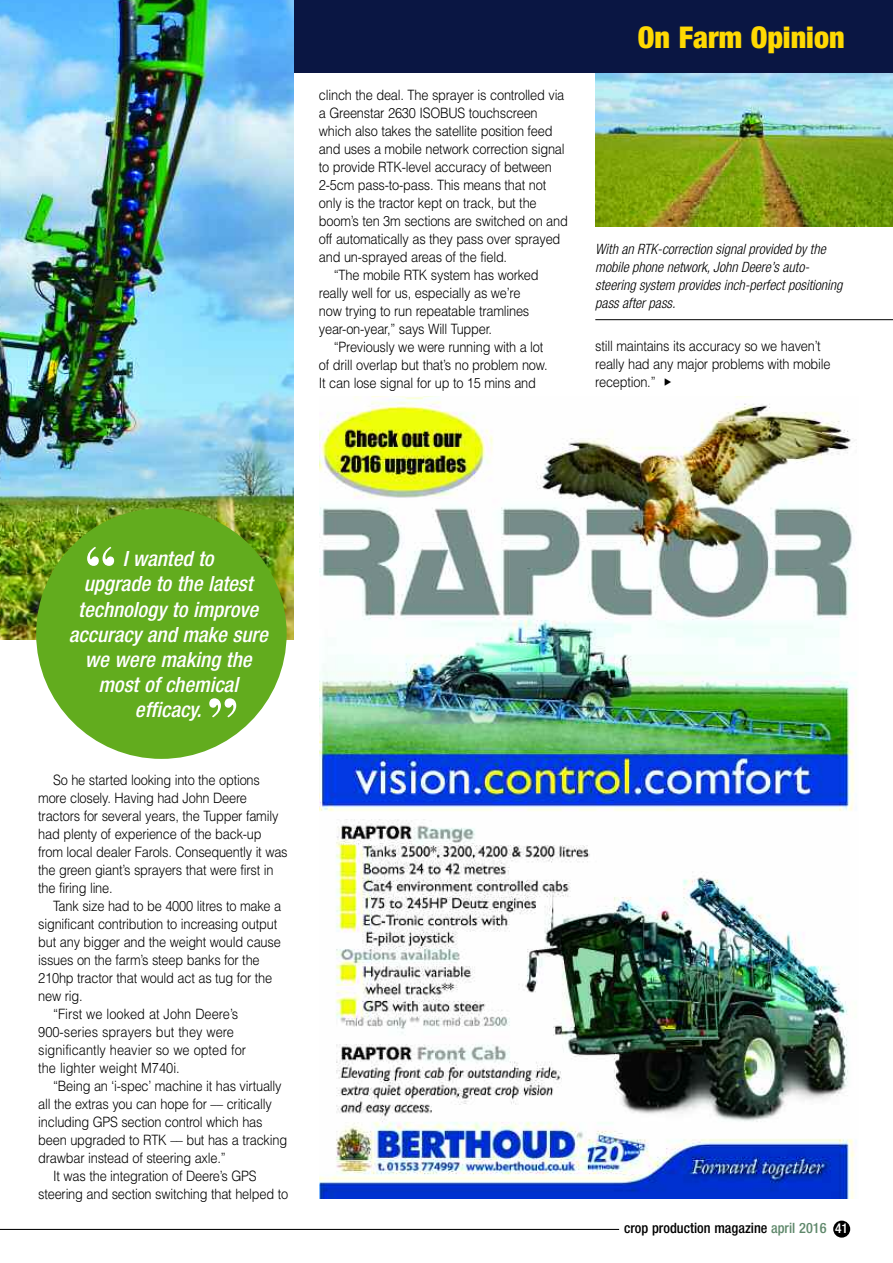
<style>
.page{position:relative;width:893px;height:1263px;background:#fff}
.page>*{position:absolute;margin:0;border:0;box-sizing:border-box;transform-origin:0 0}
.t1{font:700 58.95px "Bodoni BT";color:#fff}
.t2{font:900 condensed 30px "Helvetica Neue";color:#ffd902}
.t3{font:italic 500 condensed 21px/25.2px "Helvetica Neue";color:#fff;text-align:center}
.t4{font:300 14.25px/18px "Helvetica";letter-spacing:-.015em;color:#000;scale:.9 1}
.t5{font:italic 300 condensed 14.25px/18px "Helvetica Neue";color:#000}
.t6{font:500 condensed 14.25px "Helvetica Neue";color:#000}
.s1{color:#60896c}
.s2{font-size:13.5px;color:#fff}
</style>
<div class="page">
<img style="left:320px;top:396px;width:537px;height:802px">
<img style="left:595px;top:72px;width:298px;height:154px">
<hr style="left:595px;top:319px;width:298px;height:1px;background:#000">
<div style="left:293px;top:0;width:600px;height:72px;background:#0a1643"></div>
<img style="left:0;top:0;width:293px;height:639px">
<div style="left:833px;top:1220px;width:17px;height:17px;background:#000;border-radius:50%"></div>
<hr style="left:0;top:1229px;width:619px;height:1px;background:#000">
<div style="left:36px;top:508px;width:251px;height:251px;background:#62ac1e;border-radius:50%"></div>
<p class="t4" style="left:319px;top:86px;width:274px">clinch the deal. The sprayer is controlled via</p>
<p class="t4" style="left:319px;top:104px;width:245px">a Greenstar 2630 ISOBUS touchscreen</p>
<p class="t4" style="left:319px;top:122px;width:261px">which also takes the satellite position feed</p>
<p class="t4" style="left:319px;top:140px;width:275px">and uses a mobile network correction signal</p>
<p class="t4" style="left:319px;top:158px;width:260px">to provide RTK-level accuracy of between</p>
<p class="t4" style="left:319px;top:176px;width:254px">2-5cm pass-to-pass. This means that not</p>
<p class="t4" style="left:319px;top:194px;width:243px">only is the tractor kept on track, but the</p>
<p class="t4" style="left:319px;top:212px;width:278px">boom’s ten 3m sections are switched on and</p>
<p class="t4" style="left:319px;top:230px;width:270px">off automatically as they pass over sprayed</p>
<p class="t4" style="left:319px;top:248px;width:211px">and un-sprayed areas of the field.</p>
<p class="t4" style="left:334px;top:266px;width:229px">“The mobile RTK system has worked</p>
<p class="t4" style="left:319px;top:284px;width:225px">really well for us, especially as we’re</p>
<p class="t4" style="left:319px;top:302px;width:235px">now trying to run repeatable tramlines</p>
<p class="t4" style="left:319px;top:320px;width:194px">year-on-year,” says Will Tupper.</p>
<p class="t4" style="left:334px;top:338px;width:234px">“Previously we were running with a lot</p>
<p class="t4" style="left:319px;top:356px;width:256px">of drill overlap but that’s no problem now.</p>
<p class="t4" style="left:319px;top:374px;width:243px">It can lose signal for up to 15 mins and</p>
<h2 class="t2" style="left:638px;top:27px;width:208px">On Farm Opinion</h2>
<p class="t5" style="left:595px;top:241px;width:249px">With an RTK-correction signal provided by the mobile phone network, John Deere’s auto&shy;steering system provides inch-perfect positioning pass after pass.</p>
<p class="t4" style="left:595px;top:337px;width:263px">still maintains its accuracy so we haven’t really had any major problems with mobile reception.”</p>
<h1 class="t1" style="left:84px;top:547px;width:35px">“</h1>
<h3 class="t3" style="left:69px;top:548px;width:200px">I wanted to<br>upgrade to the latest technology to improve accuracy and make sure we were making the most of chemical efficacy.</h3>
<h1 class="t1" style="left:206px;top:699px;width:35px">”</h1>
<p class="t4" style="left:38px;top:771px;width:279px;text-indent:15px">So he started looking into the options more closely. Having had John Deere tractors for several years, the Tupper family had plenty of experience of the back-up from local dealer Farols. Consequently it was the green giant’s sprayers that were first in the firing line.</p>
<p class="t4" style="left:53px;top:897px;width:255px">Tank size had to be 4000 litres to make a</p>
<p class="t4" style="left:38px;top:915px;width:267px">significant contribution to increasing output</p>
<p class="t4" style="left:38px;top:933px;width:271px">but any bigger and the weight would cause</p>
<p class="t4" style="left:38px;top:951px;width:248px">issues on the farm’s steep banks for the</p>
<p class="t4" style="left:38px;top:969px;width:261px">210hp tractor that would act as tug for the</p>
<p class="t4" style="left:38px;top:987px;width:51px">new rig.</p>
<p class="t4" style="left:53px;top:1005px;width:207px">“First we looked at John Deere’s</p>
<p class="t4" style="left:38px;top:1023px;width:219px">900-series sprayers but they were</p>
<p class="t4" style="left:38px;top:1041px;width:232px">significantly heavier so we opted for</p>
<p class="t4" style="left:38px;top:1059px;width:159px">the lighter weight M740i.</p>
<p class="t4" style="left:53px;top:1077px;width:255px">“Being an ‘i-spec’ machine it has virtually</p>
<p class="t4" style="left:38px;top:1095px;width:261px">all the extras you can hope for –– critically</p>
<p class="t4" style="left:38px;top:1113px;width:251px">including GPS section control which has</p>
<p class="t4" style="left:38px;top:1131px;width:278px">been upgraded to RTK –– but has a tracking</p>
<p class="t4" style="left:38px;top:1149px;width:210px">drawbar instead of steering axle.”</p>
<p class="t4" style="left:53px;top:1167px;width:228px">It was the integration of Deere’s GPS</p>
<p class="t4" style="left:38px;top:1185px;width:279px">steering and section switching that helped to</p>
<p class="t6" style="left:624px;top:1223px;width:225px">crop production magazine <span class="s1">april 2016</span> <span class="s2">41</span></p>
</div>
